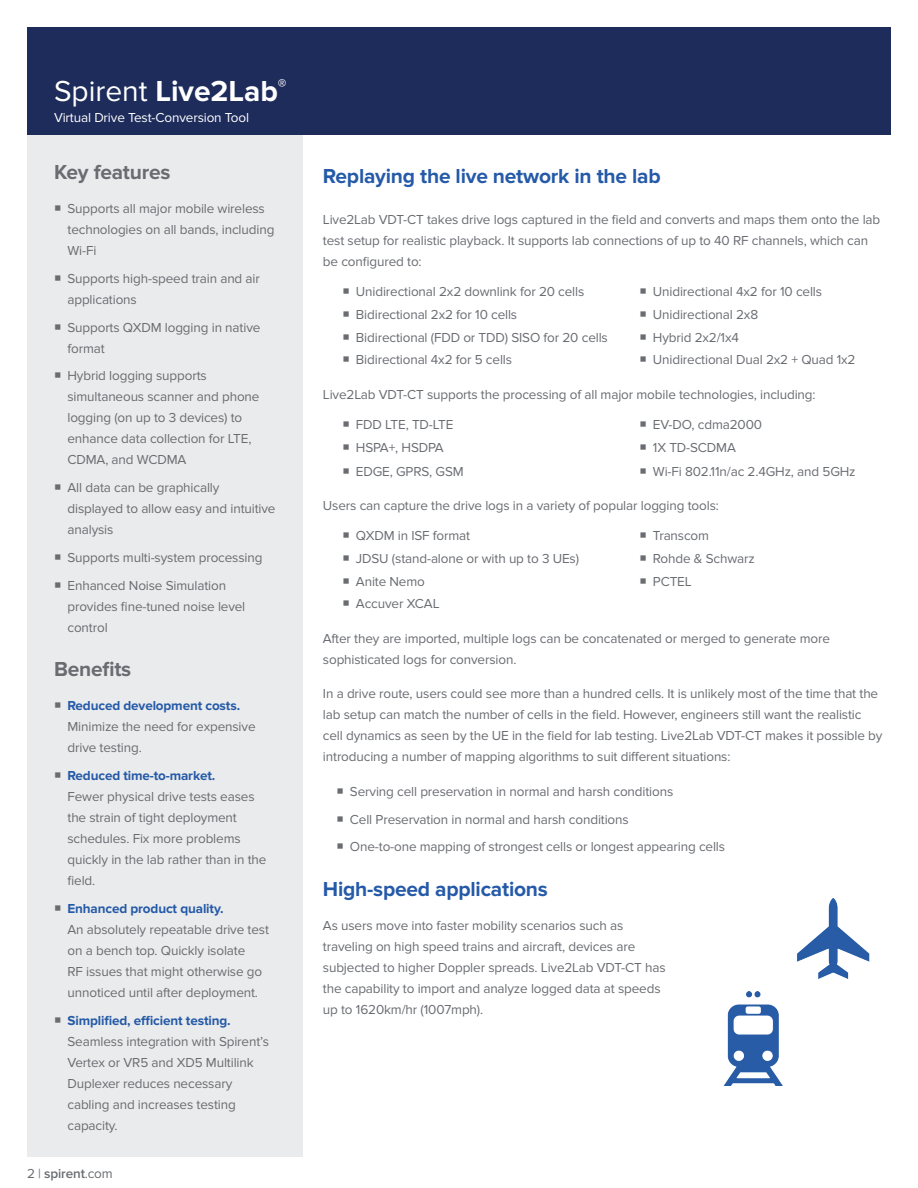
<style>
.page{position:relative;width:918px;height:1188px;background:#fff}
.page>*{position:absolute;margin:0;border:0;box-sizing:border-box;transform-origin:0 0}
.t1{font:700 30px "Proxima Nova";color:#fff}
.t2{font:700 21px "Proxima Nova";letter-spacing:-.01em;color:#255aa8}
.t3{font:700 21px "Proxima Nova";letter-spacing:-.01em;color:#696c71}
.t4{font:13.5px/21px "Proxima Nova";letter-spacing:-.01em;color:#696c71}
.t5{font:700 13.5px "Proxima Nova";letter-spacing:-.01em;color:#255aa8}
.t6{font:13.5px "Proxima Nova";letter-spacing:-.01em;color:#fff}
.t7{font:600 13.5px "Proxima Nova";letter-spacing:-.01em;color:#696c71}
.s1{font-weight:400}
</style>
<div class="page">
<div style="left:27px;top:27px;width:864px;height:108px;background:#1e2c5b"></div>
<div style="left:27px;top:135px;width:276px;height:1022px;background:#eaebec"></div>
<img style="left:723px;top:991px;width:60px;height:95px">
<img style="left:797px;top:899px;width:72px;height:80px">
<h1 class="t1" style="left:54px;top:73px;width:234px"><span class="s1">Spirent</span> Live2Lab<sup>®</sup></h1>
<p class="t6" style="left:54px;top:109px;width:197px">Virtual Drive Test-Conversion Tool</p>
<h2 class="t3" style="left:54px;top:160px;width:118px">Key features</h2>
<p class="t4" style="left:68px;top:198px;width:208px">Supports all major mobile wireless technologies on all bands, including<br>Wi-Fi</p>
<p class="t4" style="left:68px;top:268px;width:194px">Supports high-speed train and air applications</p>
<p class="t4" style="left:68px;top:317px;width:194px">Supports QXDM logging in native format</p>
<p class="t4" style="left:68px;top:366px;width:194px">Hybrid logging supports simultaneous scanner and phone logging (on up to 3 devices) to enhance data collection for LTE,<br>CDMA, and WCDMA</p>
<p class="t4" style="left:68px;top:477px;width:210px">All data can be graphically displayed to allow easy and intuitive analysis</p>
<p class="t4" style="left:68px;top:544px;width:197px;line-height:27.8px">Supports multi-system processing<br>Enhanced Noise Simulation</p>
<p class="t4" style="left:68px;top:596px;width:179px">provides fine-tuned noise level control</p>
<h2 class="t3" style="left:54px;top:657px;width:79px">Benefits</h2>
<p class="t5" style="left:68px;top:698px;width:174px">Reduced development costs.</p>
<p class="t4" style="left:68px;top:717px;width:190px">Minimize the need for expensive drive testing.</p>
<p class="t5" style="left:68px;top:768px;width:149px">Reduced time-to-market.</p>
<p class="t4" style="left:68px;top:786px;width:200px">Fewer physical drive tests eases the strain of tight deployment schedules. Fix more problems quickly in the lab rather than in the field.</p>
<p class="t5" style="left:68px;top:901px;width:158px">Enhanced product quality.</p>
<p class="t4" style="left:68px;top:919px;width:203px">An absolutely repeatable drive test on a bench top. Quickly isolate<br>RF issues that might otherwise go unnoticed until after deployment.</p>
<p class="t5" style="left:68px;top:1012px;width:165px">Simplified, efficient testing.</p>
<p class="t4" style="left:68px;top:1031px;width:203px">Seamless integration with Spirent’s<br>Vertex or VR5 and XD5 Multilink<br>Duplexer reduces necessary cabling and increases testing capacity.</p>
<p class="t7" style="left:27px;top:1166px;width:87px"><span class="s1">2 |</span> spirent<span class="s1">.com</span></p>
<h2 class="t2" style="left:323px;top:164px;width:339px">Replaying the live network in the lab</h2>
<p class="t4" style="left:323px;top:209px;width:559px">Live2Lab VDT-CT takes drive logs captured in the field and converts and maps them onto the lab test setup for realistic playback. It supports lab connections of up to 40 RF channels, which can be configured to:</p>
<p class="t4" style="left:356px;top:282px;width:230px">Unidirectional 2x2 downlink for 20 cells</p>
<p class="t4" style="left:653px;top:282px;width:171px">Unidirectional 4x2 for 10 cells</p>
<p class="t4" style="left:356px;top:304px;width:163px">Bidirectional 2x2 for 10 cells</p>
<p class="t4" style="left:653px;top:304px;width:107px">Unidirectional 2x8</p>
<p class="t4" style="left:356px;top:327px;width:253px">Bidirectional (FDD or TDD) SISO for 20 cells</p>
<p class="t4" style="left:653px;top:327px;width:88px">Hybrid 2x2/1x4</p>
<p class="t4" style="left:356px;top:350px;width:158px">Bidirectional 4x2 for 5 cells</p>
<p class="t4" style="left:653px;top:350px;width:204px">Unidirectional Dual 2x2 + Quad 1x2</p>
<p class="t4" style="left:323px;top:384px;width:494px">Live2Lab VDT-CT supports the processing of all major mobile technologies, including:</p>
<p class="t4" style="left:356px;top:414px;width:99px">FDD LTE, TD-LTE</p>
<p class="t4" style="left:653px;top:414px;width:111px">EV-DO, cdma2000</p>
<p class="t4" style="left:356px;top:437px;width:89px">HSPA+, HSDPA</p>
<p class="t4" style="left:653px;top:437px;width:84px">1X TD-SCDMA</p>
<p class="t4" style="left:356px;top:461px;width:109px">EDGE, GPRS, GSM</p>
<p class="t4" style="left:653px;top:461px;width:204px">Wi-Fi 802.11n/ac 2.4GHz, and 5GHz</p>
<p class="t4" style="left:323px;top:495px;width:397px">Users can capture the drive logs in a variety of popular logging tools:</p>
<p class="t4" style="left:356px;top:526px;width:116px">QXDM in ISF format</p>
<p class="t4" style="left:653px;top:526px;width:58px">Transcom</p>
<p class="t4" style="left:356px;top:548px;width:225px">JDSU (stand-alone or with up to 3 UEs)</p>
<p class="t4" style="left:653px;top:548px;width:103px">Rohde &amp; Schwarz</p>
<p class="t4" style="left:356px;top:571px;width:70px">Anite Nemo</p>
<p class="t4" style="left:653px;top:571px;width:40px">PCTEL</p>
<p class="t4" style="left:356px;top:594px;width:85px">Accuver XCAL</p>
<p class="t4" style="left:323px;top:628px;width:509px">After they are imported, multiple logs can be concatenated or merged to generate more sophisticated logs for conversion.</p>
<p class="t4" style="left:323px;top:684px;width:561px">In a drive route, users could see more than a hundred cells. It is unlikely most of the time that the lab setup can match the number of cells in the field. However, engineers still want the realistic cell dynamics as seen by the UE in the field for lab testing. Live2Lab VDT-CT makes it possible by introducing a number of mapping algorithms to suit different situations:</p>
<p class="t4" style="left:350px;top:778px;width:377px;line-height:27.8px">Serving cell preservation in normal and harsh conditions<br>Cell Preservation in normal and harsh conditions<br>One-to-one mapping of strongest cells or longest appearing cells</p>
<h2 class="t2" style="left:323px;top:876px;width:227px">High-speed applications</h2>
<p class="t4" style="left:323px;top:915px;width:344px">As users move into faster mobility scenarios such as traveling on high speed trains and aircraft, devices are subjected to higher Doppler spreads. Live2Lab VDT-CT has the capability to import and analyze logged data at speeds up to 1620km/hr (1007mph).</p>
</div>
